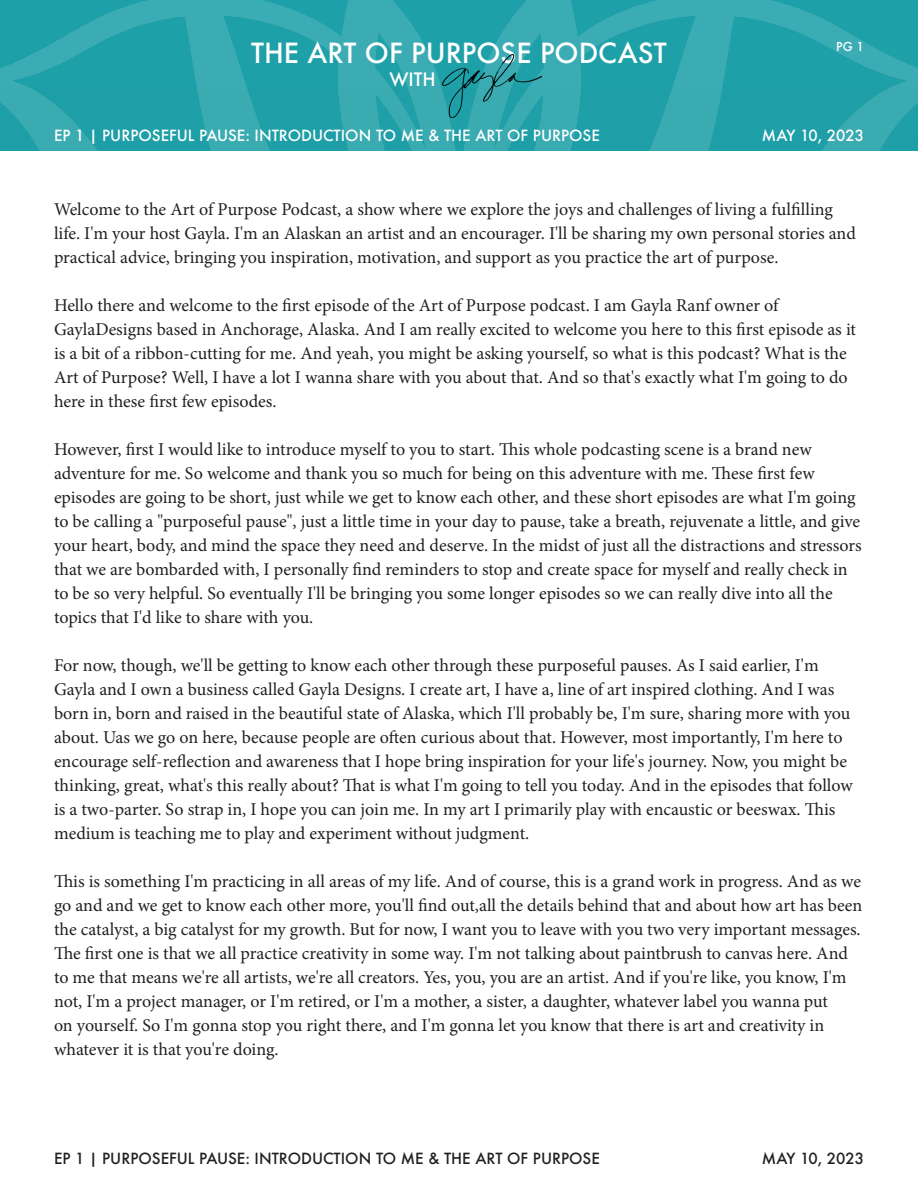
<style>
.page{position:relative;width:918px;height:1188px;background:#fff}
.page>*{position:absolute;margin:0;border:0;box-sizing:border-box;transform-origin:0 0}
.t1{font:500 27px "Futura";color:#fff}
.t2{font:18px/24px "Minion Pro";letter-spacing:-.005em;color:#231f20}
.t3{font:500 18px "Futura";color:#fff}
.t4{font:500 15px "Futura";color:#fff}
.t5{font:500 15px "Futura";color:#231f20}
.t6{font:500 12px "Futura";color:#fff}
</style>
<div class="page">
<img style="left:0;top:0;width:918px;height:151px">
<img style="left:443px;top:54px;width:99px;height:64px">
<h1 class="t1" style="left:251px;top:35px;width:417px">THE ART OF PURPOSE PODCAST</h1>
<p class="t6" style="left:836px;top:38px;width:29px">PG 1</p>
<p class="t3" style="left:389px;top:67px;width:48px">WITH</p>
<p class="t4" style="left:54px;top:125px;width:547px">EP 1 | PURPOSEFUL PAUSE: INTRODUCTION TO ME &amp; THE ART OF PURPOSE</p>
<p class="t4" style="left:762px;top:125px;width:104px">MAY 10, 2023</p>
<p class="t2" style="left:54px;top:197px;width:803px">Welcome to the Art of Purpose Podcast, a show where we explore the joys and challenges of living a fulfilling life. I'm your host Gayla. I'm an Alaskan an artist and an encourager. I'll be sharing my own personal stories and practical advice, bringing you inspiration, motivation, and support as you practice the art of purpose.</p>
<p class="t2" style="left:54px;top:293px;width:804px">Hello there and welcome to the first episode of the Art of Purpose podcast. I am Gayla Ranf owner of GaylaDesigns based in Anchorage, Alaska. And I am really excited to welcome you here to this first episode as it is a bit of a ribbon-cutting for me. And yeah, you might be asking yourself, so what is this podcast? What is the Art of Purpose? Well, I have a lot I wanna share with you about that. And so that's exactly what I'm going to do here in these first few episodes.</p>
<p class="t2" style="left:54px;top:437px;width:809px">However, first I would like to introduce myself to you to start. This whole podcasting scene is a brand new adventure for me. So welcome and thank you so much for being on this adventure with me. These first few episodes are going to be short, just while we get to know each other, and these short episodes are what I'm going to be calling a "purposeful pause", just a little time in your day to pause, take a breath, rejuvenate a little, and give your heart, body, and mind the space they need and deserve. In the midst of just all the distractions and stressors that we are bombarded with, I personally find reminders to stop and create space for myself and really check in to be so very helpful. So eventually I'll be bringing you some longer episodes so we can really dive into all the topics that I'd like to share with you.</p>
<p class="t2" style="left:54px;top:653px;width:800px">For now, though, we'll be getting to know each other through these purposeful pauses. As I said earlier, I'm Gayla and I own a business called Gayla Designs. I create art, I have a, line of art inspired clothing. And I was born in, born and raised in the beautiful state of Alaska, which I'll probably be, I'm sure, sharing more with you about. Uas we go on here, because people are often curious about that. However, most importantly, I'm here to encourage self-reflection and awareness that I hope bring inspiration for your life's journey. Now, you might be thinking, great, what's this really about? That is what I'm going to tell you today. And in the episodes that follow is a two-parter. So strap in, I hope you can join me. In my art I primarily play with encaustic or beeswax. This medium is teaching me to play and experiment without judgment.</p>
<p class="t2" style="left:54px;top:869px;width:810px">This is something I'm practicing in all areas of my life. And of course, this is a grand work in progress. And as we go and and we get to know each other more, you'll find out,all the details behind that and about how art has been the catalyst, a big catalyst for my growth. But for now, I want you to leave with you two very important messages.<br>The first one is that we all practice creativity in some way. I'm not talking about paintbrush to canvas here. And to me that means we're all artists, we're all creators. Yes, you, you are an artist. And if you're like, you know, I'm not, I'm a project manager, or I'm retired, or I'm a mother, a sister, a daughter, whatever label you wanna put<br>on yourself. So I'm gonna stop you right there, and I'm gonna let you know that there is art and creativity in whatever it is that you're doing.</p>
<p class="t5" style="left:54px;top:1149px;width:547px">EP 1 | PURPOSEFUL PAUSE: INTRODUCTION TO ME &amp; THE ART OF PURPOSE</p>
<p class="t5" style="left:762px;top:1149px;width:104px">MAY 10, 2023</p>
</div>
